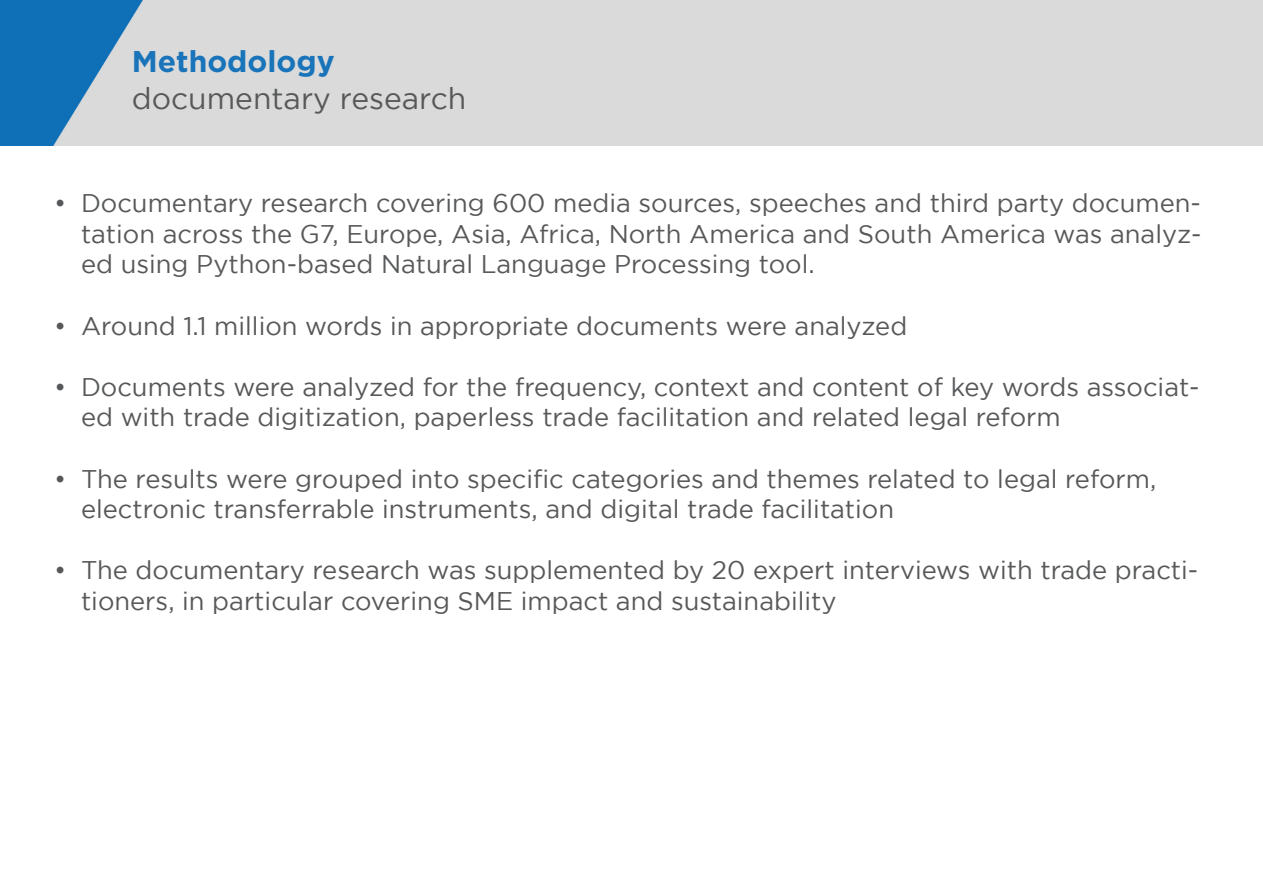
<style>
.page{position:relative;width:1263px;height:893px;background:#fff}
.page>*{position:absolute;margin:0;border:0;box-sizing:border-box;transform-origin:0 0}
.SUB_Title{font:30px "Gotham";color:#57585a}
.t1{font:700 30px "Gotham";color:#1974ba}
.t2{font:25.5px/30.6px "Gotham";color:#57585a}
</style>
<div class="page">
<img style="left:0;top:0;width:1263px;height:146px">
<p class="t1" style="left:132px;top:44px;width:204px">Methodology</p>
<p class="SUB_Title" style="left:132px;top:82px;width:336px">documentary research</p>
<p class="t2" style="left:81px;top:187px;width:1122px;text-align:justify;text-indent:-27px">• Documentary research covering 600 media sources, speeches and third party documen&shy;tation across the G7, Europe, Asia, Africa, North America and South America was analyz&shy;ed using Python-based Natural Language Processing tool.</p>
<p class="t2" style="left:54px;top:310px;width:855px">• Around 1.1 million words in appropriate documents were analyzed</p>
<p class="t2" style="left:81px;top:371px;width:1120px;text-indent:-27px">• Documents were analyzed for the frequency, context and content of key words associat&shy;ed with trade digitization, paperless trade facilitation and related legal reform</p>
<p class="t2" style="left:81px;top:463px;width:1077px;text-indent:-27px">• The results were grouped into specific categories and themes related to legal reform, electronic transferrable instruments, and digital trade facilitation</p>
<p class="t2" style="left:81px;top:555px;width:1119px;text-indent:-27px">• The documentary research was supplemented by 20 expert interviews with trade practi&shy;tioners, in particular covering SME impact and sustainability</p>
</div>
